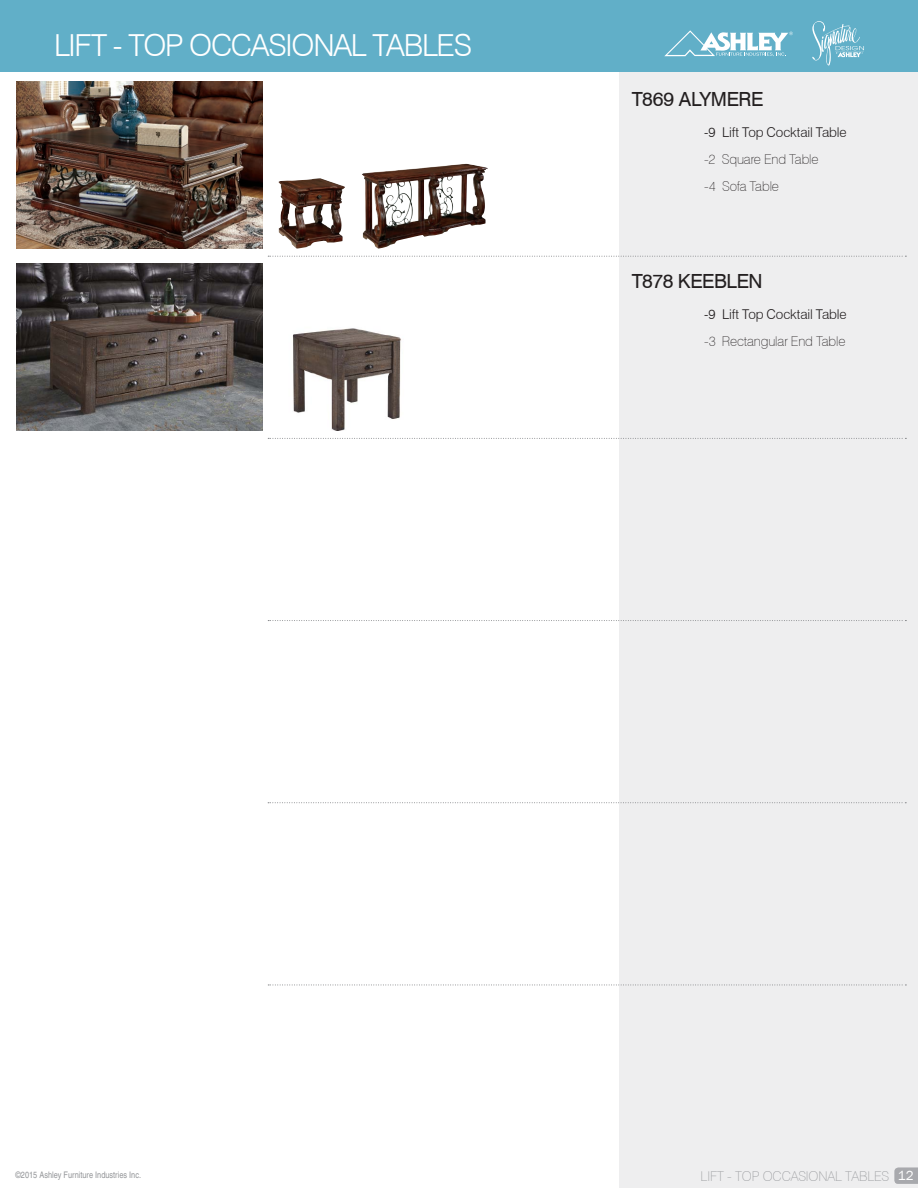
<style>
.page{position:relative;width:918px;height:1188px;background:#fff}
.page>*{position:absolute;margin:0;border:0;box-sizing:border-box;transform-origin:0 0}
.t1{font:300 30.3px "Swiss 721 BT";letter-spacing:-.04em;color:#fff}
.t2{font:19.5px "Swiss 721 BT";letter-spacing:-.025em;color:#231f20}
.t3{font:100 13.5px/27px "Swiss 721 BT";letter-spacing:-.01em;color:#231f20}
.t4{font:300 13.5px "Swiss 721 BT";letter-spacing:-.01em;color:#231f20}
.t5{font:100 13.5px "Swiss 721 BT";letter-spacing:-.01em;color:#939598}
.t6{font:condensed 9px "Helvetica";color:#939598}
.s1{font-family:"Franklin Gothic";font-weight:400;color:#fff}
</style>
<div class="page">
<div style="left:619px;top:56px;width:299px;height:1132px;background:#eeeeef"></div>
<div style="left:0;top:0;width:918px;height:71px;background:#61afc8"></div>
<svg style="left:812px;top:21px;width:52px;height:45px"></svg>
<svg style="left:664px;top:30px;width:129px;height:26px"></svg>
<svg style="left:268px;top:256px;width:638px;height:1px"></svg>
<svg style="left:268px;top:438px;width:638px;height:1px"></svg>
<svg style="left:268px;top:620px;width:638px;height:1px"></svg>
<svg style="left:268px;top:802px;width:638px;height:1px"></svg>
<svg style="left:268px;top:985px;width:638px;height:1px"></svg>
<svg style="left:894px;top:1167px;width:24px;height:17px"></svg>
<img style="left:16px;top:82px;width:247px;height:167px">
<img style="left:279px;top:179px;width:64px;height:70px">
<img style="left:362px;top:164px;width:126px;height:85px">
<img style="left:16px;top:264px;width:247px;height:167px">
<img style="left:292px;top:328px;width:109px;height:103px">
<h1 class="t1" style="left:54px;top:27px;width:420px">LIFT - TOP OCCASIONAL TABLES</h1>
<h2 class="t2" style="left:632px;top:87px;width:134px">T869 ALYMERE</h2>
<p class="t4" style="left:704px;top:124px;width:144px">-9 Lift Top Cocktail Table</p>
<p class="t3" style="left:704px;top:146px;width:116px">-2 Square End Table -4 Sofa Table</p>
<h2 class="t2" style="left:632px;top:269px;width:133px">T878 KEEBLEN</h2>
<p class="t4" style="left:704px;top:306px;width:144px">-9 Lift Top Cocktail Table</p>
<p class="t3" style="left:704px;top:328px;width:143px">-3 Rectangular End Table</p>
<p class="t6" style="left:16px;top:1169px;width:127px">©2015 Ashley Furniture Industries Inc.</p>
<p class="t5" style="left:701px;top:1168px;width:214px">LIFT - TOP OCCASIONAL TABLES <span class="s1">12</span></p>
</div>
